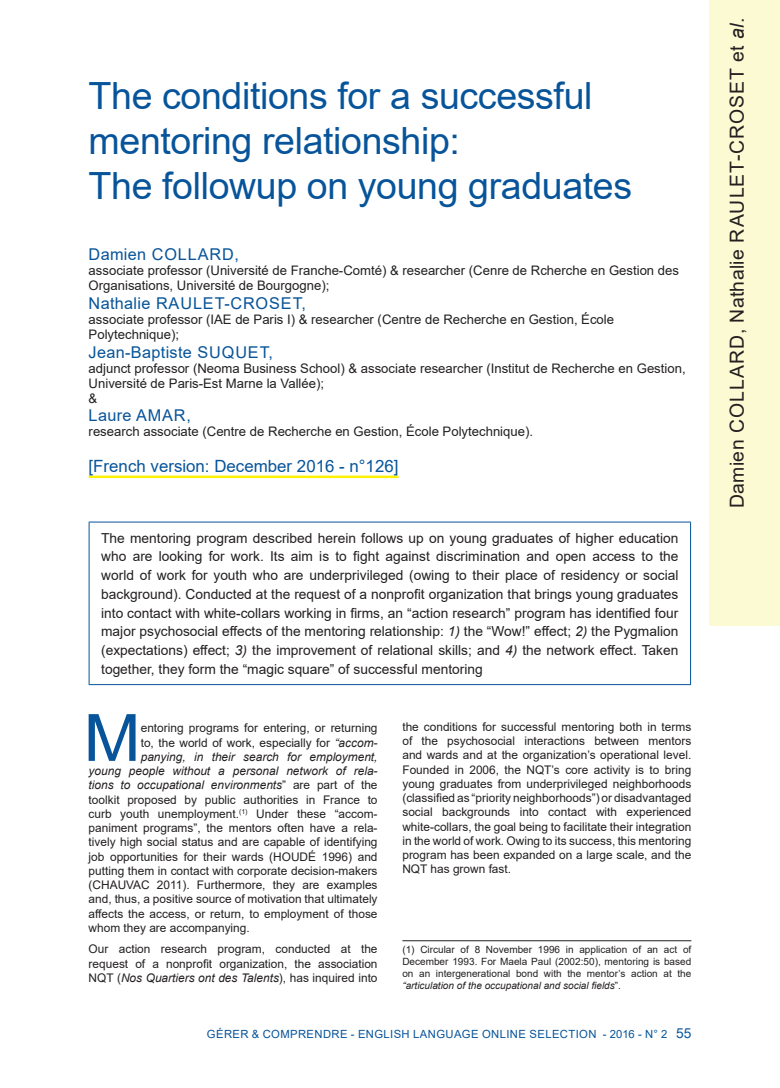
<style>
.page{position:relative;width:780px;height:1088px;background:#fff}
.page>*{position:absolute;margin:0;border:0;box-sizing:border-box;transform-origin:0 0}
.lettrine{font:65.25px "Arial";color:#07549a;scale:1.05 1}
.Titre{font:37.5px/45px "Arial";letter-spacing:-.01em;color:#07549a}
.t1{font:19.38px "Arial";letter-spacing:.055em;color:#231f20}
.Titre_1{font:16.88px "Arial";color:#07549a}
.auteur{font:16.25px "Arial";letter-spacing:.055em;color:#07549a}
.auteur-2{font:16.25px "Arial";letter-spacing:.02em;color:#07549a}
.chapeau{font:13.75px/18.8px "Arial";color:#231f20;text-align:justify}
.profession_auteur{font:13.12px/15px "Arial";color:#231f20}
.texte_courant{font:11.88px/14.2px "Arial";color:#231f20;text-align:justify}
.lettrine-2{font:11.88px "Arial";color:#231f20}
.lettrine-3{font:italic 11.88px "Arial";color:#231f20}
.RUBRIQUE-droite{font:11.25px "Arial";letter-spacing:.035em;color:#07549a}
.notes-bas-de-page{font:10px/12px "Arial";color:#231f20;text-align:justify}
.s1{font-style:italic}
.s2{font-style:normal}
.s3{font-size:13.75px}
</style>
<div class="page">
<div style="left:709px;top:0;width:71px;height:625px;background:#fcfad2"></div>
<hr style="left:89px;top:475px;width:309px;height:3px;background:#fff101">
<hr style="left:89px;top:521px;width:602px;height:1px;background:#07549a">
<hr style="left:89px;top:522px;width:1px;height:162px;background:#07549a">
<hr style="left:690px;top:522px;width:1px;height:162px;background:#07549a">
<hr style="left:89px;top:684px;width:602px;height:1px;background:#07549a">
<hr style="left:402px;top:940px;width:289px;height:1px;background:#231f20">
<p class="Titre" style="left:89px;top:73px;width:545px">The conditions for a successful mentoring relationship:<br>The followup on young graduates</p>
<p class="auteur" style="left:89px;top:243px;width:152px">Damien COLLARD,</p>
<p class="profession_auteur" style="left:89px;top:263px;width:592px">associate professor (Université de Franche-Comté) &amp; researcher (Cenre de Rcherche en Gestion des<br>Organisations, Université de Bourgogne);</p>
<p class="auteur" style="left:89px;top:292px;width:219px">Nathalie RAULET-CROSET,</p>
<p class="profession_auteur" style="left:89px;top:312px;width:527px">associate professor (IAE de Paris I) &amp; researcher (Centre de Recherche en Gestion, École<br>Polytechnique);</p>
<p class="auteur-2" style="left:89px;top:341px;width:186px">Jean-Baptiste SUQUET,</p>
<p class="profession_auteur" style="left:89px;top:360px;width:598px">adjunct professor (Neoma Business School) &amp; associate researcher (Institut de Recherche en Gestion,<br>Université de Paris-Est Marne la Vallée);</p>
<p class="profession_auteur" style="left:89px;top:390px;width:10px">&amp;</p>
<p class="auteur-2" style="left:89px;top:404px;width:104px">Laure AMAR,</p>
<p class="profession_auteur" style="left:89px;top:424px;width:446px">research associate (Centre de Recherche en Gestion, École Polytechnique).</p>
<p class="Titre_1" style="left:89px;top:454px;width:311px">[French version: December 2016 - n°126]</p>
<p class="chapeau" style="left:101px;top:528px;width:578px">The mentoring program described herein follows up on young graduates of higher education who are looking for work. Its aim is to fight against discrimination and open access to the world of work for youth who are underprivileged (owing to their place of residency or social background). Conducted at the request of a nonprofit organization that brings young graduates into contact with white-collars working in firms, an “action research” program has identified four major psychosocial effects of the mentoring relationship: <span class="s1">1)</span> the “Wow!” effect; <span class="s1">2)</span> the Pygmalion (expectations) effect; <span class="s1">3)</span> the improvement of relational skills; and <span class="s1">4)</span> the network effect. Taken together, they form the “magic square” of successful mentoring</p>
<p class="lettrine" style="left:83px;top:693px;width:56px">M</p>
<p class="lettrine-2" style="left:141px;top:720px;width:238px">entoring programs for entering, or returning</p>
<p class="lettrine-2" style="left:141px;top:734px;width:238px">to, the world of work, especially for <span class="s1">“accom-</span></p>
<p class="lettrine-3" style="left:141px;top:749px;width:238px">panying, in their search for employment,</p>
<p class="lettrine-3" style="left:89px;top:763px;width:290px">young people without a personal network of rela-</p>
<p class="lettrine-3" style="left:89px;top:777px;width:290px">tions to occupational environments<span class="s2">” are part of the</span></p>
<p class="lettrine-2" style="left:89px;top:791px;width:290px">toolkit proposed by public authorities in France to</p>
<p class="lettrine-2" style="left:89px;top:805px;width:290px">curb youth unemployment.<sup>(1)</sup> Under these “accom-</p>
<p class="lettrine-2" style="left:89px;top:820px;width:290px">paniment programs”, the mentors often have a rela-</p>
<p class="lettrine-2" style="left:89px;top:834px;width:290px">tively high social status and are capable of identifying</p>
<p class="lettrine-2" style="left:89px;top:848px;width:290px">job opportunities for their wards (HOUDÉ 1996) and</p>
<p class="lettrine-2" style="left:89px;top:862px;width:290px">putting them in contact with corporate decision-makers</p>
<p class="lettrine-2" style="left:89px;top:877px;width:290px">(CHAUVAC 2011). Furthermore, they are examples</p>
<p class="lettrine-2" style="left:89px;top:891px;width:290px">and, thus, a positive source of motivation that ultimately</p>
<p class="lettrine-2" style="left:89px;top:905px;width:290px">affects the access, or return, to employment of those</p>
<p class="lettrine-2" style="left:89px;top:919px;width:163px">whom they are accompanying.</p>
<p class="texte_courant" style="left:89px;top:942px;width:290px">Our action research program, conducted at the request of a nonprofit organization, the association NQT (<span class="s1">Nos Quartiers ont des Talents</span>), has inquired into</p>
<p class="texte_courant" style="left:402px;top:719px;width:290px">the conditions for successful mentoring both in terms of the psychosocial interactions between mentors and wards and at the organization’s operational level.<br>Founded in 2006, the NQT’s core activity is to bring young graduates from underprivileged neighborhoods (classified as “priority neighborhoods”) or disadvantaged social backgrounds into contact with experienced white-collars, the goal being to facilitate their integration in the world of work. Owing to its success, this mentoring program has been expanded on a large scale, and the NQT has grown fast. <sup>(1)</sup></p>
<p class="notes-bas-de-page" style="left:402px;top:943px;width:290px">(1) Circular of 8 November 1996 in application of an act of December 1993. For Maela Paul (2002:50), mentoring is based on an intergenerational bond with the mentor’s action at the <span class="s1">“articulation of the occupational and social fields</span>”.</p>
<p class="RUBRIQUE-droite" style="left:207px;top:1026px;width:486px">GÉRER &amp; COMPRENDRE - ENGLISH LANGUAGE ONLINE SELECTION - 2016 - N° 2 <span class="s3">55</span></p>
<h3 class="t1" style="left:723px;top:508px;width:492px;rotate:-90deg">Damien COLLARD, Nathalie RAULET-CROSET et <span class="s1">al</span>.</h3>
</div>
